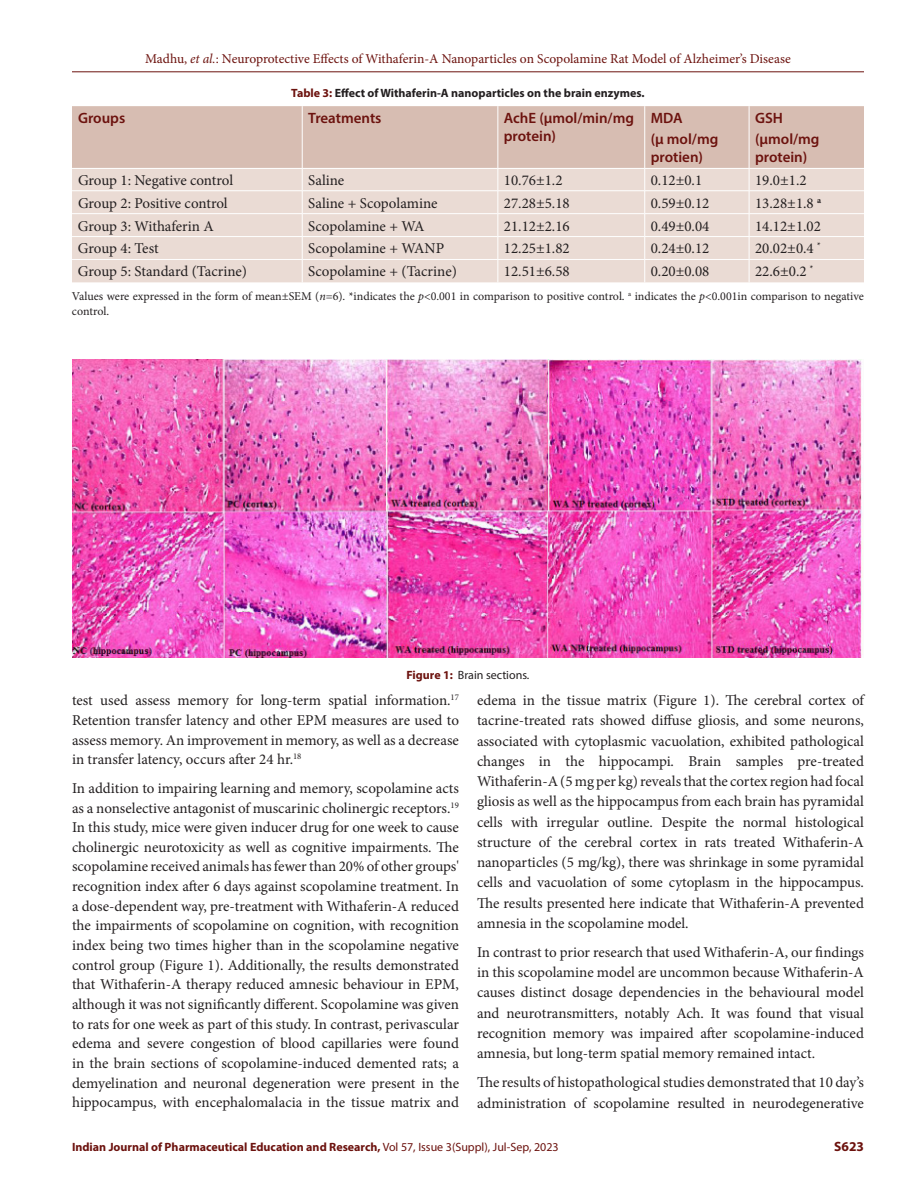
<style>
.page{position:relative;width:918px;height:1188px;background:#fff}
.page>*{position:absolute;margin:0;border:0;box-sizing:border-box;transform-origin:0 0}
.Body_text{font:15px/19.6px "Minion Pro";color:#231f20;text-align:justify}
.Table_Body{font:15px "Minion Pro";color:#231f20}
.Table_Header{font:600 15px/18px "Myriad Pro";color:#6c120e}
.t1{font:13.5px "Minion Pro";color:#6c120e}
.t2{font:700 13.5px "Myriad Pro";color:#6c120e}
.Table_Footnote{font:12px/15px "Minion Pro";color:#231f20}
.t3{font:700 12px "Myriad Pro";color:#6c120e}
.Table_Caption{font:700 12px "Myriad Pro";color:#231f20}
.FIG_Caption{font:12px "Myriad Pro";color:#231f20}
.s1{font-style:italic}
.s2{color:#6c120e}
.s3{font-weight:700;color:#6c120e}
.s4{font-weight:400}
</style>
<div class="page">
<hr style="left:72px;top:72px;width:792px;height:1px;background:#6c120e">
<div style="left:72px;top:106px;width:792px;height:62px;background:#d7bdb2"></div>
<div style="left:72px;top:169px;width:792px;height:113px;background:#eadbd4"></div>
<hr style="left:302px;top:106px;width:1px;height:62px;background:#fff">
<hr style="left:498px;top:106px;width:1px;height:62px;background:#fff">
<hr style="left:644px;top:106px;width:1px;height:62px;background:#fff">
<hr style="left:749px;top:106px;width:1px;height:62px;background:#fff">
<hr style="left:72px;top:190px;width:230px;height:1px;background:#fff">
<hr style="left:302px;top:190px;width:196px;height:1px;background:#fff">
<hr style="left:498px;top:190px;width:147px;height:1px;background:#fff">
<hr style="left:645px;top:190px;width:104px;height:1px;background:#fff">
<hr style="left:749px;top:190px;width:115px;height:1px;background:#fff">
<hr style="left:72px;top:213px;width:230px;height:1px;background:#fff">
<hr style="left:302px;top:213px;width:196px;height:1px;background:#fff">
<hr style="left:498px;top:213px;width:147px;height:1px;background:#fff">
<hr style="left:645px;top:213px;width:104px;height:1px;background:#fff">
<hr style="left:749px;top:213px;width:115px;height:1px;background:#fff">
<hr style="left:72px;top:236px;width:230px;height:1px;background:#fff">
<hr style="left:302px;top:236px;width:196px;height:1px;background:#fff">
<hr style="left:498px;top:236px;width:147px;height:1px;background:#fff">
<hr style="left:645px;top:236px;width:104px;height:1px;background:#fff">
<hr style="left:749px;top:236px;width:115px;height:1px;background:#fff">
<hr style="left:72px;top:259px;width:230px;height:1px;background:#fff">
<hr style="left:302px;top:259px;width:196px;height:1px;background:#fff">
<svg style="left:302px;top:169px;width:1px;height:113px"></svg>
<hr style="left:498px;top:259px;width:147px;height:1px;background:#fff">
<svg style="left:498px;top:169px;width:1px;height:113px"></svg>
<hr style="left:645px;top:259px;width:104px;height:1px;background:#fff">
<svg style="left:644px;top:169px;width:1px;height:113px"></svg>
<hr style="left:749px;top:259px;width:115px;height:1px;background:#fff">
<svg style="left:749px;top:169px;width:1px;height:113px"></svg>
<img style="left:72px;top:360px;width:791px;height:297px">
<p class="t1" style="left:145px;top:50px;width:647px">Madhu, <span class="s1">et al.</span>: Neuroprotective Effects of Withaferin-A Nanoparticles on Scopolamine Rat Model of Alzheimer’s Disease</p>
<p class="Table_Caption" style="left:291px;top:85px;width:355px"><span class="s2">Table 3:</span> Effect of Withaferin-A nanoparticles on the brain enzymes.</p>
<p class="Table_Header" style="left:78px;top:109px;width:49px">Groups</p>
<p class="Table_Header" style="left:308px;top:109px;width:75px">Treatments</p>
<p class="Table_Header" style="left:504px;top:109px;width:132px">AchE (μmol/min/mg protein)</p>
<p class="Table_Header" style="left:651px;top:109px;width:33px">MDA</p>
<p class="Table_Header" style="left:651px;top:130px;width:69px">(μ mol/mg protien)</p>
<p class="Table_Header" style="left:755px;top:109px;width:29px">GSH</p>
<p class="Table_Header" style="left:755px;top:130px;width:66px">(μmol/mg protein)</p>
<p class="Table_Body" style="left:78px;top:170px;width:157px">Group 1: Negative control</p>
<p class="Table_Body" style="left:308px;top:170px;width:38px">Saline</p>
<p class="Table_Body" style="left:504px;top:170px;width:60px">10.76±1.2</p>
<p class="Table_Body" style="left:651px;top:170px;width:53px">0.12±0.1</p>
<p class="Table_Body" style="left:755px;top:170px;width:53px">19.0±1.2</p>
<p class="Table_Body" style="left:78px;top:193px;width:151px">Group 2: Positive control</p>
<p class="Table_Body" style="left:308px;top:193px;width:131px">Saline + Scopolamine</p>
<p class="Table_Body" style="left:504px;top:193px;width:67px">27.28±5.18</p>
<p class="Table_Body" style="left:651px;top:193px;width:60px">0.59±0.12</p>
<p class="Table_Body" style="left:755px;top:193px;width:68px">13.28±1.8 <sup>a</sup></p>
<p class="Table_Body" style="left:78px;top:216px;width:137px">Group 3: Withaferin A</p>
<p class="Table_Body" style="left:308px;top:216px;width:118px">Scopolamine + WA</p>
<p class="Table_Body" style="left:504px;top:216px;width:67px">21.12±2.16</p>
<p class="Table_Body" style="left:651px;top:216px;width:60px">0.49±0.04</p>
<p class="Table_Body" style="left:755px;top:216px;width:67px">14.12±1.02</p>
<p class="Table_Body" style="left:78px;top:239px;width:82px">Group 4: Test</p>
<p class="Table_Body" style="left:308px;top:239px;width:137px">Scopolamine + WANP</p>
<p class="Table_Body" style="left:504px;top:239px;width:67px">12.25±1.82</p>
<p class="Table_Body" style="left:651px;top:239px;width:60px">0.24±0.12</p>
<p class="Table_Body" style="left:755px;top:239px;width:67px">20.02±0.4 <sup>*</sup></p>
<p class="Table_Body" style="left:78px;top:262px;width:171px">Group 5: Standard (Tacrine)</p>
<p class="Table_Body" style="left:308px;top:262px;width:150px">Scopolamine + (Tacrine)</p>
<p class="Table_Body" style="left:504px;top:262px;width:67px">12.51±6.58</p>
<p class="Table_Body" style="left:651px;top:262px;width:60px">0.20±0.08</p>
<p class="Table_Body" style="left:755px;top:262px;width:60px">22.6±0.2 <sup>*</sup></p>
<p class="Table_Footnote" style="left:72px;top:289px;width:794px">Values were expressed in the form of mean±SEM (<span class="s1">n</span>=6). *indicates the <span class="s1">p</span>&lt;0.001 in comparison to positive control. <sup>a</sup> indicates the <span class="s1">p</span>&lt;0.001in comparison to negative control.</p>
<p class="FIG_Caption" style="left:407px;top:668px;width:124px"><span class="s3">Figure 1:</span> Brain sections.</p>
<p class="Body_text" style="left:72px;top:691px;width:389px">test used assess memory for long-term spatial information.<sup>17<br></sup>Retention transfer latency and other EPM measures are used to assess memory. An improvement in memory, as well as a decrease in transfer latency, occurs after 24 hr.<sup>18</sup></p>
<p class="Body_text" style="left:72px;top:778px;width:389px">In addition to impairing learning and memory, scopolamine acts as a nonselective antagonist of muscarinic cholinergic receptors.<sup>19<br></sup>In this study, mice were given inducer drug for one week to cause cholinergic neurotoxicity as well as cognitive impairments. The scopolamine received animals has fewer than 20% of other groups' recognition index after 6 days against scopolamine treatment. In a dose-dependent way, pre-treatment with Withaferin-A reduced the impairments of scopolamine on cognition, with recognition index being two times higher than in the scopolamine negative control group (Figure 1). Additionally, the results demonstrated that Withaferin-A therapy reduced amnesic behaviour in EPM, although it was not significantly different. Scopolamine was given to rats for one week as part of this study. In contrast, perivascular edema and severe congestion of blood capillaries were found in the brain sections of scopolamine-induced demented rats; a demyelination and neuronal degeneration were present in the hippocampus, with encephalomalacia in the tissue matrix and</p>
<p class="Body_text" style="left:477px;top:690px;width:389px;line-height:20.2px">edema in the tissue matrix (Figure 1). The cerebral cortex of tacrine-treated rats showed diffuse gliosis, and some neurons, associated with cytoplasmic vacuolation, exhibited pathological changes in the hippocampi. Brain samples pre-treated Withaferin-A (5 mg per kg) reveals that the cortex region had focal gliosis as well as the hippocampus from each brain has pyramidal cells with irregular outline. Despite the normal histological structure of the cerebral cortex in rats treated Withaferin-A nanoparticles (5 mg/kg), there was shrinkage in some pyramidal cells and vacuolation of some cytoplasm in the hippocampus.<br>The results presented here indicate that Withaferin-A prevented amnesia in the scopolamine model.</p>
<p class="Body_text" style="left:477px;top:942px;width:389px;line-height:20.2px">In contrast to prior research that used Withaferin-A, our findings in this scopolamine model are uncommon because Withaferin-A causes distinct dosage dependencies in the behavioural model and neurotransmitters, notably Ach. It was found that visual recognition memory was impaired after scopolamine-induced amnesia, but long-term spatial memory remained intact.</p>
<p class="Body_text" style="left:477px;top:1073px;width:388px;line-height:20.2px">The results of histopathological studies demonstrated that 10 day’s administration of scopolamine resulted in neurodegenerative</p>
<p class="t3" style="left:72px;top:1139px;width:488px">Indian Journal of Pharmaceutical Education and Research, <span class="s4">Vol 57, Issue 3(Suppl), Jul-Sep, 2023</span></p>
<p class="t2" style="left:834px;top:1137px;width:31px">S623</p>
</div>
